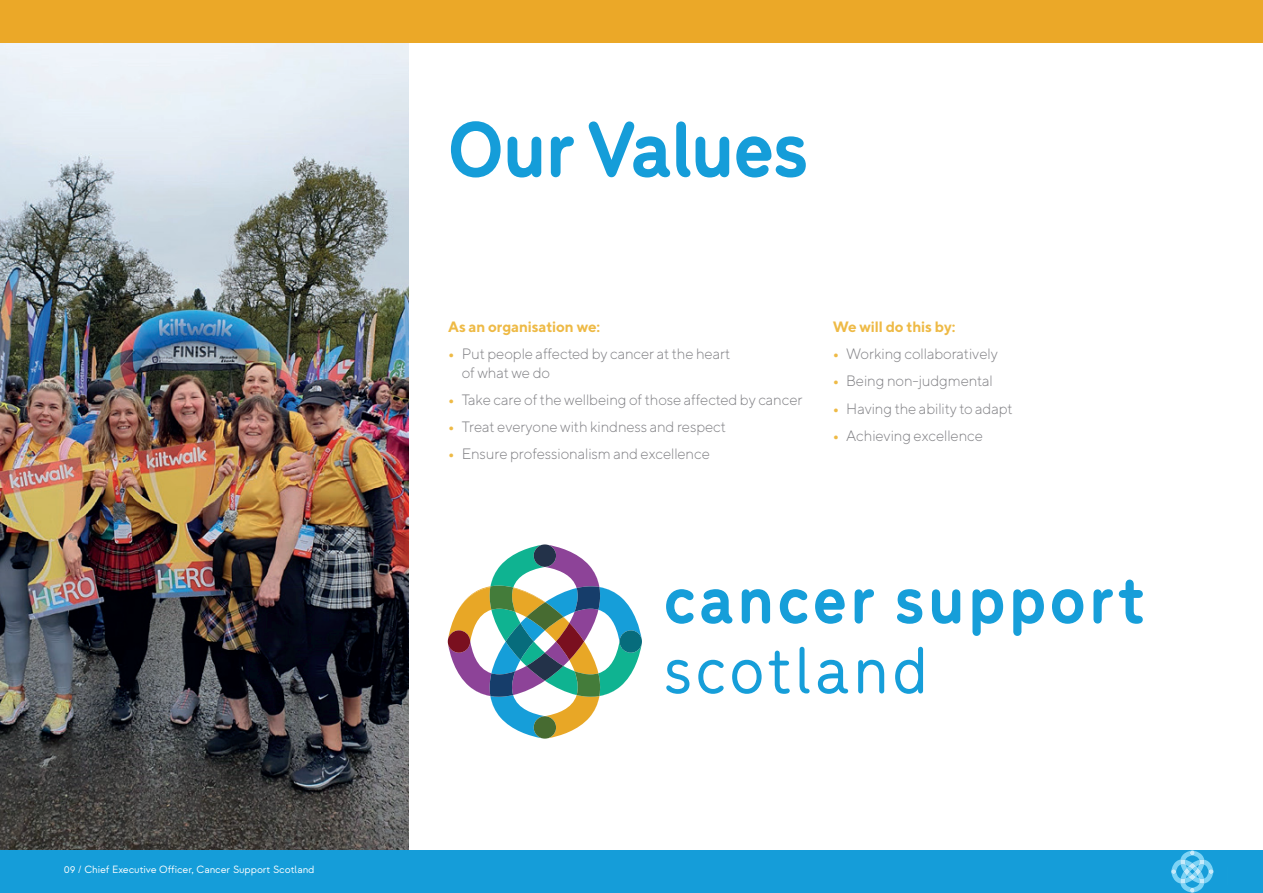
<style>
.page{position:relative;width:1263px;height:893px;background:#fff}
.page>*{position:absolute;margin:0;border:0;box-sizing:border-box;transform-origin:0 0}
.t1{font:700 82.5px "Menco";letter-spacing:-.01em;color:#159dd9}
.t2{font:300 15px/18.6px "TT Norms";letter-spacing:-.01em;color:#7f7f83}
.t3{font:700 15px "TT Norms";letter-spacing:-.01em;color:#eeba46}
.t4{font:10.5px "Strawford";letter-spacing:-.01em;color:#fff}
.s1{font-weight:700;color:#eeba46}
</style>
<div class="page">
<img style="left:0;top:43px;width:409px;height:807px">
<div style="left:0;top:850px;width:1263px;height:43px;background:#159dd9"></div>
<div style="left:0;top:0;width:1263px;height:43px;background:#eba828"></div>
<svg style="left:1171px;top:850px;width:42px;height:43px"></svg>
<svg style="left:448px;top:544px;width:194px;height:195px"></svg>
<svg style="left:666px;top:589px;width:27px;height:35px"></svg>
<svg style="left:701px;top:589px;width:31px;height:35px"></svg>
<svg style="left:742px;top:589px;width:28px;height:35px"></svg>
<svg style="left:780px;top:589px;width:27px;height:35px"></svg>
<svg style="left:815px;top:589px;width:30px;height:35px"></svg>
<svg style="left:855px;top:589px;width:19px;height:35px"></svg>
<svg style="left:897px;top:589px;width:25px;height:35px"></svg>
<svg style="left:932px;top:589px;width:28px;height:35px"></svg>
<svg style="left:972px;top:589px;width:31px;height:47px"></svg>
<svg style="left:1013px;top:589px;width:31px;height:47px"></svg>
<svg style="left:1052px;top:589px;width:31px;height:35px"></svg>
<svg style="left:1093px;top:589px;width:20px;height:35px"></svg>
<svg style="left:1119px;top:580px;width:24px;height:44px"></svg>
<svg style="left:666px;top:660px;width:23px;height:34px"></svg>
<svg style="left:698px;top:660px;width:26px;height:34px"></svg>
<svg style="left:732px;top:660px;width:30px;height:34px"></svg>
<svg style="left:769px;top:651px;width:21px;height:43px"></svg>
<svg style="left:799px;top:647px;width:11px;height:46px"></svg>
<svg style="left:818px;top:660px;width:30px;height:34px"></svg>
<svg style="left:858px;top:660px;width:26px;height:33px"></svg>
<svg style="left:895px;top:647px;width:28px;height:47px"></svg>
<h1 class="t1" style="left:448px;top:89px;width:362px">Our Values</h1>
<p class="t3" style="left:448px;top:318px;width:153px">As an organisation we:</p>
<p class="t2" style="left:462px;top:344px;width:270px;text-indent:-14px"><span class="s1">•</span> Put people affected by cancer at the heart of what we do</p>
<p class="t2" style="left:448px;top:390px;width:356px"><span class="s1">•</span> Take care of the wellbeing of those affected by cancer</p>
<p class="t2" style="left:448px;top:417px;width:279px"><span class="s1">•</span> Treat everyone with kindness and respect</p>
<p class="t2" style="left:448px;top:444px;width:263px"><span class="s1">•</span> Ensure professionalism and excellence</p>
<p class="t3" style="left:833px;top:318px;width:124px">We will do this by:</p>
<p class="t2" style="left:833px;top:344px;width:167px"><span class="s1">•</span> Working collaboratively</p>
<p class="t2" style="left:833px;top:372px;width:162px"><span class="s1">•</span> Being non-judgmental</p>
<p class="t2" style="left:833px;top:399px;width:181px"><span class="s1">•</span> Having the ability to adapt</p>
<p class="t2" style="left:833px;top:426px;width:152px"><span class="s1">•</span> Achieving excellence</p>
<p class="t4" style="left:64px;top:863px;width:252px">09 / Chief Executive Officer, Cancer Support Scotland</p>
</div>
